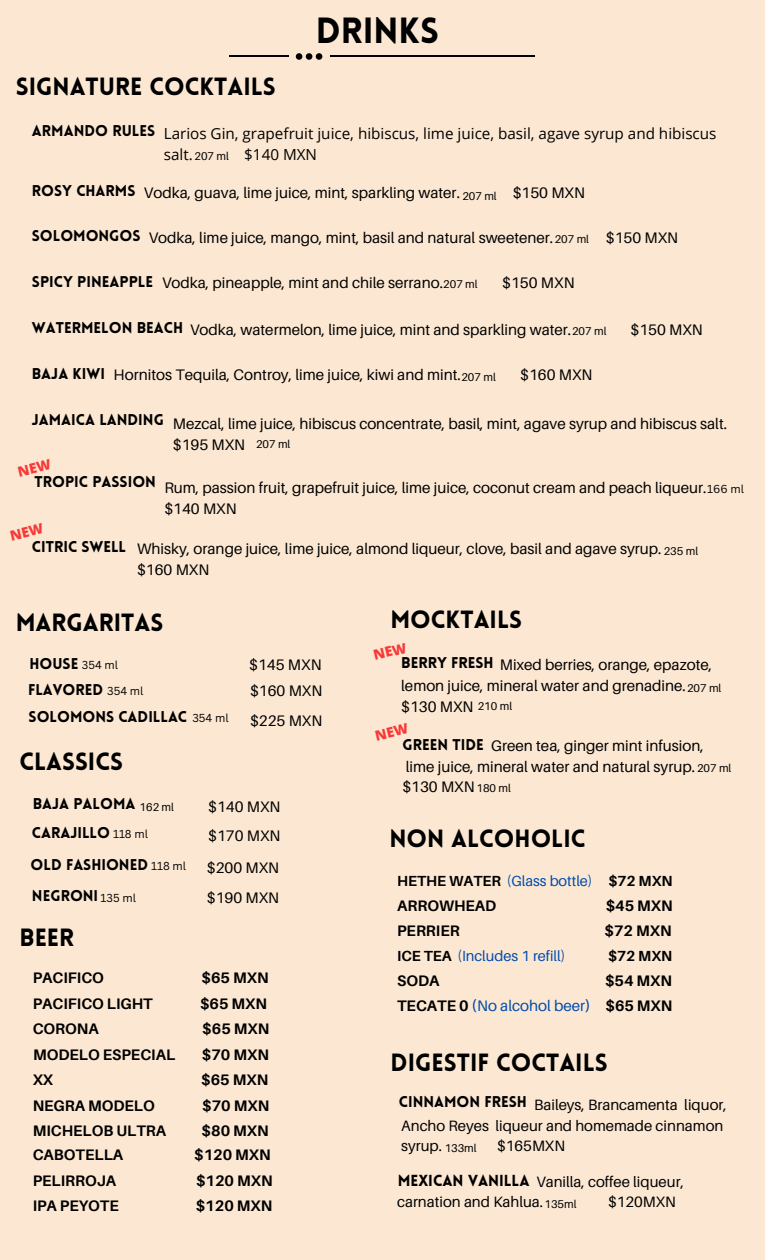
<style>
.page{position:relative;width:765px;height:1260px;background:#fce8d2}
.page>*{position:absolute;margin:0;border:0;box-sizing:border-box;transform-origin:0 0}
.t1{font:900 35.62px "Lovelo";color:#000}
.t2{font:900 24.38px "Lovelo";color:#000}
.t3{font:15.25px/20.6px "Aileron";color:#000}
.t4{font:700 15.25px "Aileron";color:#000}
.t5{font:900 15.25px "Lovelo";color:#000}
.t6{font:15.25px/20.6px "Open Sans";color:#000}
.t7{font:15px "Aileron";color:#000}
.t8{font:700 14.62px "Aileron";color:#000}
.t9{font:14.62px "Aileron";color:#004aad}
.t10{font:11.25px "Aileron";color:#000}
.t11{font:11.25px "Canva Sans";color:#000}
.s1{font-weight:400;color:#004aad}
.s2{font-weight:700;color:#000}
.s3{color:#004aad}
.s4{font-family:"Lovelo";font-weight:900;font-size:15.62px}
</style>
<div class="page">
<hr style="left:229px;top:56px;width:59px;height:1px;background:#000">
<hr style="left:330px;top:56px;width:205px;height:1px;background:#000">
<svg style="left:296px;top:53px;width:26px;height:7px"></svg>
<p class="t2" style="left:16px;top:77px;width:262px">SIGNATURE COCKTAILS</p>
<h1 class="t1" style="left:316px;top:16px;width:125px">DRINKS</h1>
<p class="t5" style="left:32px;top:125px;width:125px">ARMANDO RULES</p>
<h4 class="t6" style="left:164px;top:123px;width:554px">Larios Gin, grapefruit juice, hibiscus, lime juice, basil, agave syrup and hibiscus salt.</h4>
<h4 class="t6" style="left:244px;top:143px;width:74px">$140 MXN</h4>
<h4 class="t3" style="left:144px;top:182px;width:318px">Vodka, guava, lime juice, mint, sparkling water.</h4>
<h4 class="t3" style="left:513px;top:182px;width:74px">$150 MXN</h4>
<p class="t10" style="left:195px;top:149px;width:36px">207 ml</p>
<p class="t5" style="left:32px;top:185px;width:105px">ROSY CHARMS</p>
<p class="t10" style="left:462px;top:189px;width:36px">207 ml</p>
<p class="t5" style="left:32px;top:229px;width:110px">SOLOMONGOS</p>
<h4 class="t3" style="left:149px;top:227px;width:406px">Vodka, lime juice, mango, mint, basil and natural sweetener.</h4>
<h4 class="t3" style="left:606px;top:227px;width:74px">$150 MXN</h4>
<p class="t10" style="left:555px;top:232px;width:36px">207 ml</p>
<h4 class="t5" style="left:32px;top:275px;width:123px">SPICY PINEAPPLE</h4>
<h4 class="t5" style="left:32px;top:322px;width:153px">WATERMELON BEACH</h4>
<p class="t3" style="left:162px;top:272px;width:282px">Vodka, pineapple, mint and chile serrano.</p>
<p class="t3" style="left:502px;top:272px;width:74px">$150 MXN</p>
<p class="t3" style="left:190px;top:319px;width:383px">Vodka, watermelon, lime juice, mint and sparkling water.</p>
<p class="t3" style="left:631px;top:319px;width:74px">$150 MXN</p>
<h6 class="t10" style="left:443px;top:277px;width:36px">207 ml</h6>
<p class="t10" style="left:572px;top:324px;width:36px">207 ml</p>
<p class="t5" style="left:32px;top:367px;width:75px">BAJA KIWI</p>
<p class="t3" style="left:114px;top:364px;width:349px">Hornitos Tequila, Controy, lime juice, kiwi and mint.</p>
<p class="t3" style="left:520px;top:364px;width:74px">$160 MXN</p>
<p class="t10" style="left:461px;top:370px;width:36px">207 ml</p>
<p class="t5" style="left:32px;top:414px;width:134px">JAMAICA LANDING</p>
<p class="t3" style="left:173px;top:413px;width:556px">Mezcal, lime juice, hibiscus concentrate, basil, mint, agave syrup and hibiscus salt. $195 MXN</p>
<h5 class="t10" style="left:256px;top:437px;width:36px">207 ml</h5>
<p class="t5" style="left:35px;top:476px;width:123px">TROPIC PASSION</p>
<h4 class="t3" style="left:164px;top:477px;width:544px">Rum, passion fruit, grapefruit juice, lime juice, coconut cream and peach liqueur. $140 MXN</h4>
<p class="t11" style="left:707px;top:481px;width:38px">166 ml</p>
<p class="t5" style="left:32px;top:541px;width:96px">CITRIC SWELL</p>
<p class="t3" style="left:137px;top:538px;width:526px">Whisky, orange juice, lime juice, almond liqueur, clove, basil and agave syrup.</p>
<p class="t3" style="left:137px;top:559px;width:74px">$160 MXN</p>
<p class="t2" style="left:16px;top:613px;width:149px">MARGARITAS</p>
<h6 class="t5" style="left:29px;top:658px;width:50px">HOUSE</h6>
<p class="t3" style="left:249px;top:654px;width:74px">$145 MXN</p>
<p class="t5" style="left:28px;top:684px;width:77px">FLAVORED</p>
<p class="t3" style="left:250px;top:680px;width:74px">$160 MXN</p>
<h6 class="t5" style="left:29px;top:711px;width:160px">SOLOMONS CADILLAC</h6>
<p class="t3" style="left:250px;top:710px;width:74px">$225 MXN</p>
<p class="t2" style="left:20px;top:751px;width:105px">CLASSICS</p>
<h4 class="t10" style="left:664px;top:544px;width:36px">235 ml</h4>
<h6 class="t2" style="left:390px;top:610px;width:133px">MOCKTAILS</h6>
<p class="t5" style="left:401px;top:657px;width:94px">BERRY FRESH</p>
<p class="t3" style="left:500px;top:654px;width:214px">Mixed berries, orange, epazote,</p>
<p class="t3" style="left:401px;top:675px;width:286px">lemon juice, mineral water and grenadine.</p>
<p class="t3" style="left:401px;top:696px;width:74px">$130 MXN</p>
<p class="t3" style="left:491px;top:735px;width:214px">Green tea, ginger mint infusion,</p>
<h5 class="t3" style="left:406px;top:756px;width:291px">lime juice, mineral water and natural syrup.</h5>
<h6 class="t3" style="left:402px;top:776px;width:74px">$130 MXN</h6>
<p class="t2" style="left:389px;top:829px;width:197px">NON ALCOHOLIC</p>
<h2 class="t8" style="left:397px;top:871px;width:277px">HETHE WATER <span class="s1">(Glass bottle)</span> $72 MXN</h2>
<h4 class="t4" style="left:397px;top:896px;width:101px">ARROWHEAD</h4>
<h4 class="t4" style="left:606px;top:896px;width:69px">$45 MXN</h4>
<h2 class="t4" style="left:397px;top:921px;width:64px">PERRIER</h2>
<h2 class="t4" style="left:605px;top:921px;width:69px">$72 MXN</h2>
<h4 class="t9" style="left:397px;top:946px;width:170px"><span class="s2">ICE TEA</span> (Includes 1 refill)</h4>
<h4 class="t8" style="left:608px;top:946px;width:66px">$72 MXN</h4>
<p class="t4" style="left:397px;top:971px;width:44px">SODA</p>
<p class="t4" style="left:605px;top:971px;width:69px">$54 MXN</p>
<p class="t4" style="left:397px;top:996px;width:277px">TECATE 0 <span class="s3">(</span><span class="s1">No alcohol beer</span><span class="s3">)</span> $65 MXN</p>
<p class="t11" style="left:82px;top:657px;width:38px">354 ml</p>
<h5 class="t11" style="left:107px;top:683px;width:38px">354 ml</h5>
<p class="t10" style="left:687px;top:681px;width:36px">207 ml</p>
<p class="t10" style="left:478px;top:699px;width:36px">210 ml</p>
<h4 class="t11" style="left:192px;top:710px;width:38px">354 ml</h4>
<p class="t5" style="left:402px;top:738px;width:83px">GREEN TIDE</p>
<h4 class="t10" style="left:697px;top:761px;width:36px">207 ml</h4>
<p class="t10" style="left:476px;top:781px;width:36px">180 ml</p>
<p class="t5" style="left:33px;top:798px;width:104px">BAJA PALOMA</p>
<h5 class="t3" style="left:208px;top:796px;width:74px">$140 MXN</h5>
<p class="t10" style="left:140px;top:800px;width:36px">162 ml</p>
<h2 class="t5" style="left:32px;top:827px;width:80px">CARAJILLO</h2>
<h2 class="t3" style="left:208px;top:825px;width:74px">$170 MXN</h2>
<p class="t3" style="left:207px;top:857px;width:74px">$200 MXN</p>
<p class="t11" style="left:113px;top:826px;width:37px">118 ml</p>
<p class="t5" style="left:31px;top:859px;width:119px">OLD FASHIONED</p>
<h6 class="t11" style="left:151px;top:858px;width:37px">118 ml</h6>
<h4 class="t5" style="left:32px;top:889px;width:68px">NEGRONI</h4>
<h5 class="t11" style="left:101px;top:890px;width:37px">135 ml</h5>
<p class="t3" style="left:207px;top:887px;width:74px">$190 MXN</p>
<h3 class="t2" style="left:20px;top:927px;width:56px">BEER</h3>
<p class="t4" style="left:33px;top:968px;width:73px">PACIFICO</p>
<p class="t4" style="left:202px;top:968px;width:69px">$65 MXN</p>
<p class="t4" style="left:33px;top:994px;width:122px">PACIFICO LIGHT</p>
<p class="t4" style="left:200px;top:994px;width:69px">$65 MXN</p>
<p class="t4" style="left:33px;top:1019px;width:68px">CORONA</p>
<p class="t4" style="left:202px;top:1019px;width:69px">$65 MXN</p>
<p class="t4" style="left:33px;top:1045px;width:144px">MODELO ESPECIAL</p>
<p class="t4" style="left:202px;top:1045px;width:69px">$70 MXN</p>
<p class="t4" style="left:33px;top:1070px;width:22px">XX</p>
<p class="t4" style="left:201px;top:1070px;width:69px">$65 MXN</p>
<p class="t4" style="left:33px;top:1096px;width:124px">NEGRA MODELO</p>
<p class="t4" style="left:202px;top:1096px;width:69px">$70 MXN</p>
<p class="t4" style="left:33px;top:1121px;width:135px">MICHELOB ULTRA</p>
<p class="t4" style="left:202px;top:1121px;width:69px">$80 MXN</p>
<p class="t2" style="left:391px;top:1053px;width:218px">DIGESTIF COCTAILS</p>
<p class="t5" style="left:399px;top:1096px;width:130px">CINNAMON FRESH</p>
<h6 class="t10" style="left:445px;top:1141px;width:33px">133ml</h6>
<h5 class="t7" style="left:398px;top:1172px;width:288px"><span class="s4">MEXICAN VANILLA</span> Vanilla, coffee liqueur,</h5>
<p class="t7" style="left:397px;top:1193px;width:148px">carnation and Kahlua.</p>
<p class="t7" style="left:608px;top:1193px;width:69px">$120MXN</p>
<h4 class="t7" style="left:534px;top:1095px;width:194px">Baileys, Brancamenta liquor,</h4>
<h5 class="t7" style="left:401px;top:1116px;width:324px">Ancho Reyes liqueur and homemade cinnamon</h5>
<h2 class="t7" style="left:401px;top:1137px;width:42px">syrup.</h2>
<h2 class="t7" style="left:497px;top:1137px;width:69px">$165MXN</h2>
<h4 class="t4" style="left:33px;top:1145px;width:92px">CABOTELLA</h4>
<h4 class="t4" style="left:194px;top:1145px;width:78px">$120 MXN</h4>
<h4 class="t4" style="left:33px;top:1171px;width:85px">PELIRROJA</h4>
<h4 class="t4" style="left:196px;top:1171px;width:78px">$120 MXN</h4>
<h4 class="t4" style="left:33px;top:1196px;width:88px">IPA PEYOTE</h4>
<h4 class="t4" style="left:196px;top:1196px;width:78px">$120 MXN</h4>
<p class="t10" style="left:544px;top:1197px;width:33px">135ml</p>
</div>
